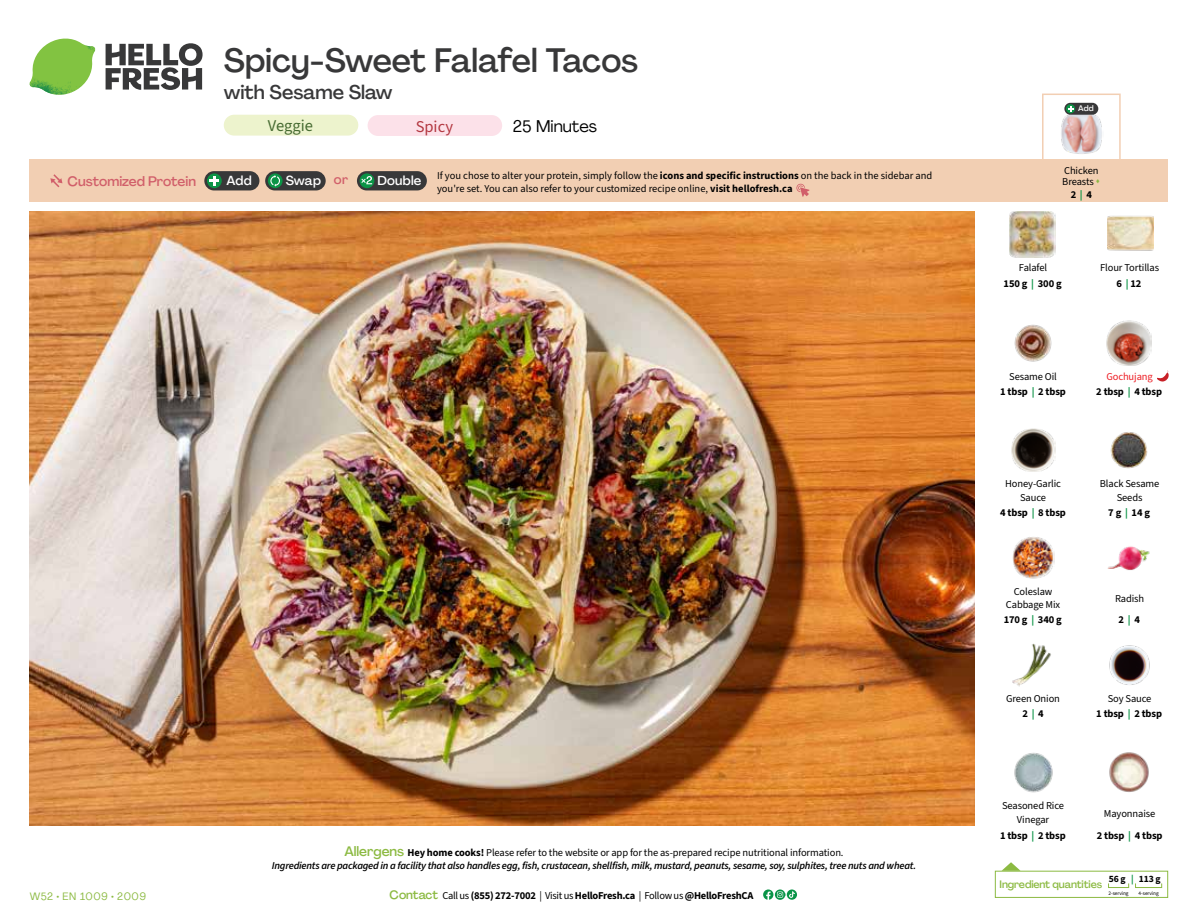
<style>
.page{position:relative;width:1188px;height:918px;background:#fff}
.page>*{position:absolute;margin:0;border:0;box-sizing:border-box;transform-origin:0 0}
.t1{font:500 33px "Agrandir";letter-spacing:-.005em;color:#383839}
.t2{font:500 19.5px "Agrandir";color:#383839}
.t3{font:16.5px "Agrandir";color:#000}
.t4{font:16.5px "Source Sans 3";color:#476b32}
.t5{font:16.5px "Source Sans 3";color:#b33841}
.t6{font:500 13.5px "Agrandir";color:#d15f6a}
.t7{font:500 12.9px "Agrandir";letter-spacing:.015em;color:#fff}
.t8{font:10.5px/13.5px "Source Sans 3";letter-spacing:-.01em;color:#000;text-align:center}
.t9{font:italic 600 10.5px/13.5px "Source Sans 3";letter-spacing:-.02em;color:#000;text-align:center}
.t10{font:10.5px/15.1px "Source Sans 3";letter-spacing:-.015em;color:#000;text-align:center}
.t11{font:500 10.5px "Agrandir";letter-spacing:-.01em;color:#8cba42}
.t12{font:10.5px "Agrandir";letter-spacing:.05em;color:#8cba42}
.t13{font:9.6px "Source Sans 3";color:#000}
.t14{font:500 7.95px "Agrandir";color:#fff}
.t15{font:5.25px "Source Sans 3";letter-spacing:-.01em;color:#000}
.s1{color:#d15f6a}
.s2{color:#8cba42}
.s3{font-style:inherit}
.s4{color:#0b9446}
.s5{color:#ed1d24}
.s6{font-family:"Agrandir";font-weight:500;font-style:normal;font-size:13.5px;color:#8cba42}
.s7{font-weight:400;font-style:normal}
.s8{font-family:"Agrandir";font-weight:500;font-size:12px;color:#8cba42}
</style>
<div class="page">
<svg style="left:106px;top:43px;width:97px;height:47px"></svg>
<svg style="left:34px;top:39px;width:59px;height:38px"></svg>
<img style="left:65px;top:39px;width:30px;height:25px">
<img style="left:33px;top:60px;width:56px;height:10px">
<img style="left:29px;top:64px;width:58px;height:31px">
<img style="left:64px;top:70px;width:25px;height:24px">
<img style="left:30px;top:211px;width:945px;height:615px">
<div style="left:787px;top:889px;width:10px;height:11px;background:#099447;border-radius:50%"></div>
<svg style="left:763px;top:889px;width:32px;height:11px"></svg>
<div style="left:224px;top:115px;width:134px;height:21px;background:#edf3cd;border-radius:10px"></div>
<div style="left:368px;top:115px;width:134px;height:21px;background:#fce1e9;border-radius:10px"></div>
<svg style="left:1002px;top:862px;width:19px;height:9px"></svg>
<div style="left:995px;top:871px;width:173px;height:27px;border:1px solid #8cba42"></div>
<div style="left:1108px;top:883px;width:21px;height:5px;border:1px solid #8cba42"></div>
<div style="left:1135px;top:883px;width:27px;height:5px;border:1px solid #8cba42"></div>
<img style="left:1014px;top:324px;width:38px;height:38px">
<img style="left:1106px;top:321px;width:45px;height:44px">
<img style="left:1011px;top:428px;width:44px;height:44px">
<img style="left:1110px;top:432px;width:38px;height:37px">
<img style="left:1012px;top:537px;width:42px;height:42px">
<img style="left:1107px;top:546px;width:43px;height:24px">
<img style="left:1012px;top:643px;width:39px;height:44px">
<img style="left:1014px;top:753px;width:39px;height:40px">
<img style="left:1109px;top:752px;width:40px;height:40px">
<img style="left:1108px;top:215px;width:45px;height:36px">
<img style="left:1010px;top:212px;width:45px;height:45px">
<img style="left:1109px;top:645px;width:41px;height:40px">
<svg style="left:1157px;top:370px;width:12px;height:12px"></svg>
<div style="left:30px;top:160px;width:1138px;height:42px;background:#f2cfb3"></div>
<svg style="left:50px;top:174px;width:12px;height:13px"></svg>
<div style="left:265px;top:171px;width:61px;height:19px;background:#383839;border-radius:10px"></div>
<svg style="left:268px;top:173px;width:15px;height:15px"></svg>
<svg style="left:270px;top:175px;width:10px;height:12px"></svg>
<div style="left:204px;top:171px;width:55px;height:19px;background:#383839;border-radius:10px"></div>
<div style="left:207px;top:173px;width:15px;height:15px;background:#0b9446;border-radius:50%"></div>
<svg style="left:209px;top:176px;width:10px;height:10px"></svg>
<svg style="left:796px;top:183px;width:13px;height:14px"></svg>
<div style="left:357px;top:171px;width:70px;height:19px;background:#383839;border-radius:10px"></div>
<svg style="left:360px;top:173px;width:14px;height:15px"></svg>
<svg style="left:360px;top:176px;width:12px;height:8px"></svg>
<div style="left:1042px;top:94px;width:79px;height:69px;border:2px solid #f2cfb3"></div>
<img style="left:1061px;top:112px;width:41px;height:42px">
<div style="left:1064px;top:103px;width:34px;height:12px;background:#383839;border-radius:6px"></div>
<svg style="left:1066px;top:104px;width:9px;height:9px"></svg>
<svg style="left:1068px;top:106px;width:5px;height:6px"></svg>
<h1 class="t1" style="left:224px;top:40px;width:416px">Spicy-Sweet Falafel Tacos</h1>
<h2 class="t2" style="left:224px;top:80px;width:170px">with Sesame Slaw</h2>
<h3 class="t3" style="left:513px;top:116px;width:86px">25 Minutes</h3>
<h3 class="t4" style="left:268px;top:115px;width:47px">Veggie</h3>
<h3 class="t5" style="left:416px;top:116px;width:39px">Spicy</h3>
<p class="t14" style="left:1078px;top:104px;width:17px">Add</p>
<p class="t6" style="left:68px;top:173px;width:130px">Customized Protein</p>
<p class="t7" style="left:227px;top:172px;width:27px">Add</p>
<p class="t7" style="left:286px;top:172px;width:64px">Swap <span class="s1">or</span></p>
<p class="t7" style="left:377px;top:172px;width:45px">Double</p>
<p class="t8" style="left:1062px;top:164px;width:40px;line-height:12px">Chicken<br>Breasts <span class="s2">▲<br></span><span class="s3">2</span> <span class="s4">|</span> <span class="s3">4</span></p>
<p class="t8" style="left:437px;top:168px;width:497px;text-align:left">If you chose to alter your protein, simply follow the <span class="s3">icons and specific instructions</span> on the back in the sidebar and you're set. You can also refer to your customized recipe online, <span class="s3">visit hellofresh.ca</span></p>
<p class="t10" style="left:1004px;top:259px;width:60px;line-height:16.5px"><span class="s3">Falafel<br></span>150 g <span class="s4">|</span> 300 g</p>
<p class="t8" style="left:1100px;top:259px;width:60px;line-height:16.6px">Flour Tortillas<br><span class="s3">6</span> <span class="s4">|</span> <span class="s3">12</span></p>
<p class="t10" style="left:1000px;top:369px;width:67px"><span class="s3">Sesame Oil<br></span>1 tbsp <span class="s4">|</span> 2 tbsp</p>
<p class="t10" style="left:1096px;top:369px;width:67px"><span class="s5">Gochujang<br></span>2 tbsp <span class="s4">|</span> 4 tbsp</p>
<p class="t8" style="left:1005px;top:477px;width:58px">Honey-Garlic<br>Sauce</p>
<p class="t10" style="left:1000px;top:505px;width:67px">4 tbsp <span class="s4">|</span> 8 tbsp</p>
<p class="t8" style="left:1006px;top:584px;width:56px">Coleslaw<br>Cabbage Mix</p>
<p class="t10" style="left:1004px;top:612px;width:60px">170 g <span class="s4">|</span> 340 g</p>
<p class="t8" style="left:1100px;top:477px;width:61px">Black Sesame<br>Seeds</p>
<p class="t10" style="left:1108px;top:505px;width:43px">7 g <span class="s4">|</span> 14 g</p>
<p class="t8" style="left:1115px;top:588px;width:31px;line-height:21.5px">Radish<br><span class="s3">2</span> <span class="s4">|</span> <span class="s3">4</span></p>
<p class="t8" style="left:1006px;top:691px;width:55px;line-height:15px">Green Onion<br><span class="s3">2</span> <span class="s4">|</span> <span class="s3">4</span></p>
<p class="t10" style="left:1096px;top:691px;width:67px"><span class="s3">Soy Sauce<br></span>1 tbsp <span class="s4">|</span> 2 tbsp</p>
<p class="t12" style="left:30px;top:890px;width:118px">W52 • EN 1009 • 2009</p>
<p class="t9" style="left:272px;top:846px;width:646px"><span class="s6">Allergens</span> <span class="s7">Hey home cooks!</span> <span class="s7">Please refer to the website or app for the as-prepared recipe nutritional information.<br></span>Ingredients are packaged in a facility that also handles egg, fish, crustacean, shellfish, milk, mustard, peanuts, sesame, soy, sulphites, tree nuts and wheat.</p>
<p class="t10" style="left:390px;top:888px;width:365px"><span class="s8">Contact</span> <span class="s3">Call us</span> (855) 272-7002 <span class="s3">| Visit us</span> HelloFresh.ca <span class="s3">| Follow us</span> @HelloFreshCA</p>
<p class="t8" style="left:1002px;top:799px;width:63px">Seasoned Rice<br>Vinegar</p>
<p class="t10" style="left:1000px;top:828px;width:67px">1 tbsp <span class="s4">|</span> 2 tbsp</p>
<p class="t8" style="left:1097px;top:802px;width:67px;line-height:22.5px">Mayonnaise<br><span class="s3">2 tbsp</span> <span class="s4">|</span> <span class="s3">4 tbsp</span></p>
<p class="t13" style="left:1109px;top:873px;width:53px">56 g <span class="s4">|</span> 113 g</p>
<p class="t15" style="left:1109px;top:890px;width:22px">2-serving</p>
<p class="t15" style="left:1139px;top:890px;width:22px">4-serving</p>
<p class="t11" style="left:1000px;top:878px;width:104px">Ingredient quantities</p>
</div>
